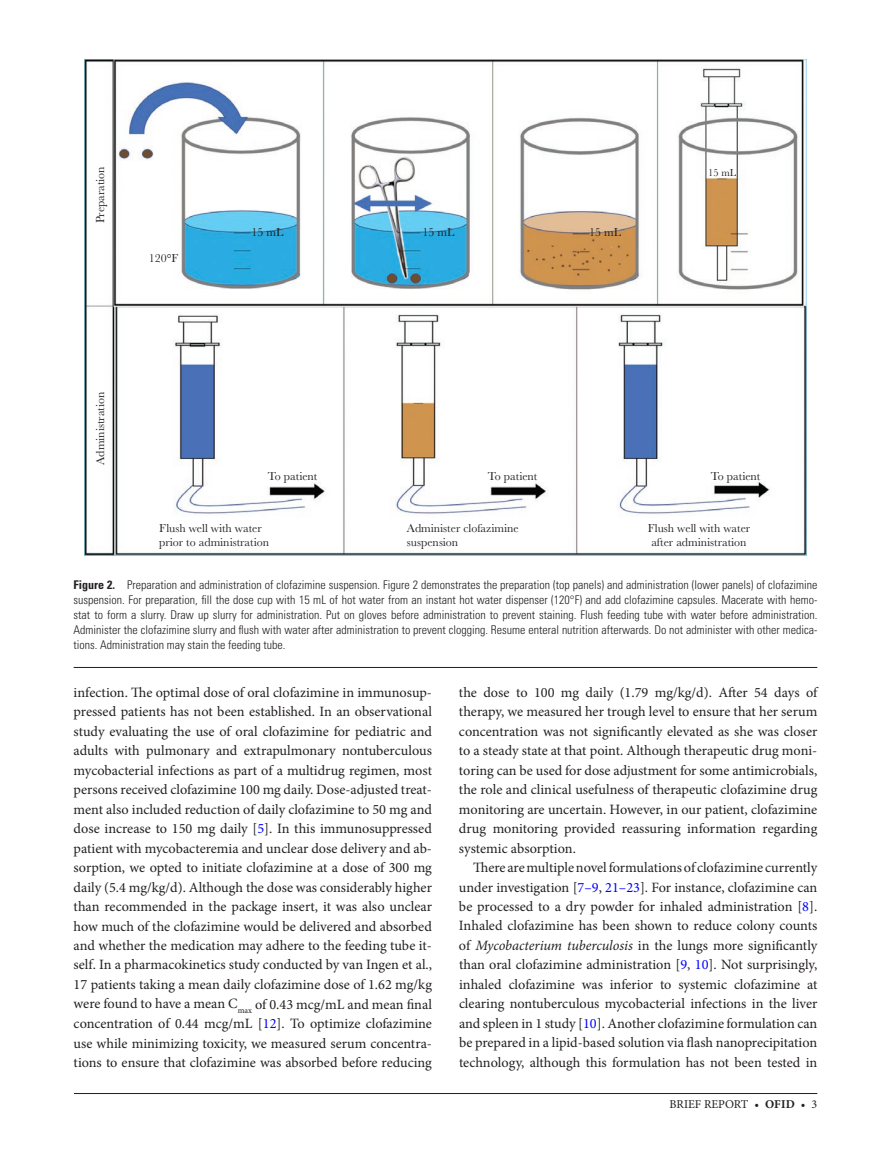
<style>
.page{position:relative;width:891px;height:1174px;background:#fff}
.page>*{position:absolute;margin:0;border:0;box-sizing:border-box;transform-origin:0 0}
.t1{font:14.25px/19.5px "Minion Pro";color:#231f20;text-align:justify}
.t2{font:300 condensed 12px/15px "Univers LT Std";color:#231f20;text-align:justify}
.t3{font:12px/14.4px "Baskerville MT Std";color:#231f20}
.t4{font:12px "Minion Pro";color:#231f20}
.t5{font:10.5px "Baskerville MT Std";color:#231f20}
.s1{font-weight:700}
.s2{color:#00f}
.s3{font-style:italic}
</style>
<div class="page">
<hr style="left:74px;top:1093px;width:743px;height:1px;background:#231f20">
<hr style="left:74px;top:667px;width:743px;height:1px;background:#231f20">
<img style="left:84px;top:59px;width:723px;height:496px">
<p class="t3" style="left:93px;top:223px;width:59px;rotate:-90deg">Preparation</p>
<p class="t3" style="left:149px;top:251px;width:31px">120°F</p>
<p class="t3" style="left:93px;top:465px;width:74px;rotate:-90deg">Administration</p>
<p class="t3" style="left:251px;top:225px;width:33px">15 mL</p>
<p class="t3" style="left:422px;top:225px;width:33px">15 mL</p>
<p class="t3" style="left:589px;top:225px;width:33px">15 mL</p>
<p class="t5" style="left:708px;top:167px;width:29px">15 mL</p>
<p class="t3" style="left:268px;top:469px;width:51px">To patient</p>
<p class="t3" style="left:488px;top:469px;width:51px">To patient</p>
<p class="t3" style="left:711px;top:469px;width:51px">To patient</p>
<p class="t3" style="left:159px;top:520px;width:111px">Flush well with water prior to administration</p>
<p class="t3" style="left:648px;top:520px;width:104px">Flush well with water after administration</p>
<p class="t3" style="left:407px;top:520px;width:113px">Administer clofazimine suspension</p>
<p class="t2" style="left:74px;top:577px;width:745px"><span class="s1">Figure 2.</span> Preparation and administration of clofazimine suspension. Figure 2 demonstrates the preparation (top panels) and administration (lower panels) of clofazimine suspension. For preparation, fill the dose cup with 15 mL of hot water from an instant hot water dispenser (120°F) and add clofazimine capsules. Macerate with hemo&shy;stat to form a slurry. Draw up slurry for administration. Put on gloves before administration to prevent staining. Flush feeding tube with water before administration.<br>Administer the clofazimine slurry and flush with water after administration to prevent clogging. Resume enteral nutrition afterwards. Do not administer with other medica&shy;tions. Administration may stain the feeding tube.</p>
<p class="t1" style="left:74px;top:682px;width:360px">infection. The optimal dose of oral clofazimine in immunosup&shy;pressed patients has not been established. In an observational study evaluating the use of oral clofazimine for pediatric and adults with pulmonary and extrapulmonary nontuberculous mycobacterial infections as part of a multidrug regimen, most persons received clofazimine 100 mg daily. Dose-adjusted treat&shy;ment also included reduction of daily clofazimine to 50 mg and dose increase to 150 mg daily [<span class="s2">5</span>]. In this immunosuppressed patient with mycobacteremia and unclear dose delivery and ab&shy;sorption, we opted to initiate clofazimine at a dose of 300 mg daily (5.4 mg/kg/d). Although the dose was considerably higher than recommended in the package insert, it was also unclear how much of the clofazimine would be delivered and absorbed and whether the medication may adhere to the feeding tube it&shy;self. In a pharmacokinetics study conducted by van Ingen et al., 17 patients taking a mean daily clofazimine dose of 1.62 mg/kg were found to have a mean C<sub>max</sub> of 0.43 mcg/mL and mean final concentration of 0.44 mcg/mL [<span class="s2">12</span>]. To optimize clofazimine use while minimizing toxicity, we measured serum concentra&shy;tions to ensure that clofazimine was absorbed before reducing</p>
<p class="t1" style="left:459px;top:682px;width:360px">the dose to 100 mg daily (1.79 mg/kg/d). After 54 days of therapy, we measured her trough level to ensure that her serum concentration was not significantly elevated as she was closer to a steady state at that point. Although therapeutic drug moni&shy;toring can be used for dose adjustment for some antimicrobials, the role and clinical usefulness of therapeutic clofazimine drug monitoring are uncertain. However, in our patient, clofazimine drug monitoring provided reassuring information regarding systemic absorption.</p>
<p class="t1" style="left:459px;top:858px;width:360px;text-indent:14px">There are multiple novel formulations of clofazimine currently under investigation [<span class="s2">7–9</span>, <span class="s2">21–23</span>]. For instance, clofazimine can be processed to a dry powder for inhaled administration [<span class="s2">8</span>].<br>Inhaled clofazimine has been shown to reduce colony counts of <span class="s3">Mycobacterium tuberculosis</span> in the lungs more significantly than oral clofazimine administration [<span class="s2">9</span>, <span class="s2">10</span>]. Not surprisingly, inhaled clofazimine was inferior to systemic clofazimine at clearing nontuberculous mycobacterial infections in the liver and spleen in 1 study [<span class="s2">10</span>]. Another clofazimine formulation can be prepared in a lipid-based solution via flash nanoprecipitation technology, although this formulation has not been tested in</p>
<p class="t4" style="left:670px;top:1096px;width:149px">BRIEF REPORT • <span class="s1">ofid</span> • 3</p>
</div>
